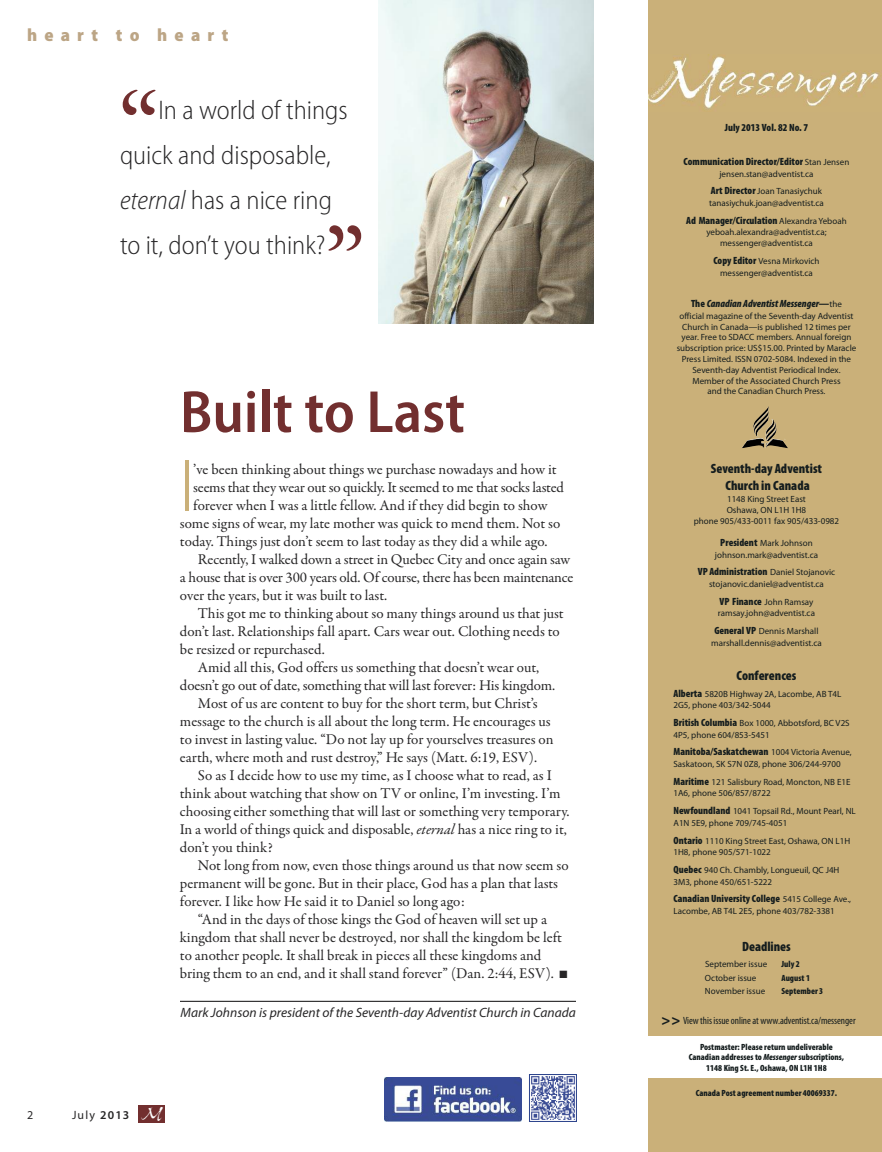
<style>
.page{position:relative;width:882px;height:1152px;background:#fff}
.page>*{position:absolute;margin:0;border:0;box-sizing:border-box;transform-origin:0 0}
.t1{font:135px "Garamond Premr Pro Smbd Disp";color:#722f2f}
.t2{font:300 semi-condensed 74.4px "Myriad Pro";color:#cab079;scale:.91 1}
.t3{font:600 semi-condensed 60px "Myriad Pro";color:#722f2f}
.t4{font:300 semi-condensed 27px/45px "Myriad Pro";color:#272627}
.t5{font:900 semi-condensed 18px "Myriad Pro";letter-spacing:.4em;color:#bca585}
.t6{font:15px "Garamond Premr Pro";letter-spacing:-.005em;color:#272627}
.t7{font:italic 13.5px "Myriad Pro";color:#272627}
.t8{font:900 condensed 13.5px/16.2px "Myriad Pro";color:#151d1e;text-align:center}
.t9{font:12px "Myriad Pro";color:#272627}
.t10{font:900 condensed 10.5px "Myriad Pro";color:#151d1e}
.t11{font:condensed 10.5px "Myriad Pro";letter-spacing:-.005em;color:#151d1e}
.t12{font:italic 900 condensed 10.5px "Myriad Pro";color:#151d1e}
.t13{font:9px/10.8px "Myriad Pro";color:#151d1e;text-align:center}
.t14{font:900 condensed 9px/10.8px "Myriad Pro";color:#151d1e;text-align:center}
.s1{font-style:italic}
.s2{font-weight:600}
.s3{font-family:"Arid ITC";font-size:21px;color:#fff}
.s4{font-weight:400;font-stretch:normal;font-size:9px}
.s5{font-weight:900;font-stretch:condensed;font-size:10.5px}
.s6{font-style:normal}
.s7{font-weight:400;font-style:normal;font-stretch:normal;font-size:9px}
.s8{font-weight:900;font-size:15px}
</style>
<div class="page">
<div style="left:138px;top:1106px;width:27px;height:18px;background:#722f2f"></div>
<div style="left:648px;top:0;width:234px;height:1152px;background:#cab079"></div>
<div style="left:648px;top:1036px;width:234px;height:42px;background:#fff"></div>
<hr style="left:180px;top:1001px;width:396px;height:1px;background:#272627">
<img style="left:648px;top:54px;width:234px;height:55px">
<img style="left:742px;top:406px;width:46px;height:42px">
<img style="left:378px;top:0;width:216px;height:324px">
<div style="left:384px;top:1077px;width:140px;height:45px;background:linear-gradient(to bottom,#fff,#fff)"></div>
<img style="left:384px;top:1077px;width:137px;height:45px">
<img style="left:531px;top:1076px;width:44px;height:44px">
<div style="left:529px;top:1074px;width:48px;height:48px;border:1px solid #2e458d"></div>
<p class="t5" style="left:27px;top:28px;width:203px">heart to heart</p>
<h1 class="t1" style="left:120px;top:87px;width:40px">“</h1>
<h3 class="t4" style="left:120px;top:90px;width:229px;text-indent:38px">In a world of things quick and disposable, <span class="s1">eternal</span> has a nice ring to it, don’t you think?</h3>
<h1 class="t1" style="left:326px;top:222px;width:40px">”</h1>
<h3 class="t3" style="left:180px;top:390px;width:287px">Built to Last</h3>
<h2 class="t2" style="left:180px;top:458px;width:16px">I</h2>
<p class="t6" style="left:193px;top:464px;width:365px">’ve been thinking about things we purchase nowadays and how it</p>
<p class="t6" style="left:193px;top:482px;width:372px">seems that they wear out so quickly. It seemed to me that socks lasted</p>
<p class="t6" style="left:193px;top:500px;width:356px">forever when I was a little fellow. And if they did begin to show</p>
<p class="t6" style="left:180px;top:518px;width:382px">some signs of wear, my late mother was quick to mend them. Not so</p>
<p class="t6" style="left:180px;top:536px;width:369px">today. Things just don’t seem to last today as they did a while ago.</p>
<p class="t6" style="left:198px;top:554px;width:374px">Recently, I walked down a street in Quebec City and once again saw</p>
<p class="t6" style="left:180px;top:572px;width:395px">a house that is over 300 years old. Of course, there has been maintenance</p>
<p class="t6" style="left:180px;top:590px;width:209px">over the years, but it was built to last.</p>
<p class="t6" style="left:198px;top:608px;width:367px">This got me to thinking about so many things around us that just</p>
<p class="t6" style="left:180px;top:626px;width:381px">don’t last. Relationships fall apart. Cars wear out. Clothing needs to</p>
<p class="t6" style="left:180px;top:644px;width:146px">be resized or repurchased.</p>
<p class="t6" style="left:198px;top:662px;width:343px">Amid all this, God offers us something that doesn’t wear out,</p>
<p class="t6" style="left:180px;top:680px;width:377px">doesn’t go out of date, something that will last forever: His kingdom.</p>
<p class="t6" style="left:198px;top:698px;width:341px">Most of us are content to buy for the short term, but Christ’s</p>
<p class="t6" style="left:180px;top:716px;width:372px">message to the church is all about the long term. He encourages us</p>
<p class="t6" style="left:180px;top:734px;width:375px">to invest in lasting value. “Do not lay up for yourselves treasures on</p>
<p class="t6" style="left:180px;top:752px;width:359px">earth, where moth and rust destroy,” He says (Matt. 6:19, ESV).</p>
<p class="t6" style="left:198px;top:770px;width:355px">So as I decide how to use my time, as I choose what to read, as I</p>
<p class="t6" style="left:180px;top:788px;width:382px">think about watching that show on TV or online, I’m investing. I’m</p>
<p class="t6" style="left:180px;top:806px;width:391px">choosing either something that will last or something very temporary.</p>
<p class="t6" style="left:180px;top:824px;width:388px">In a world of things quick and disposable, <span class="s1">eternal</span> has a nice ring to it,</p>
<p class="t6" style="left:180px;top:842px;width:94px">don’t you think?</p>
<p class="t6" style="left:198px;top:860px;width:372px">Not long from now, even those things around us that now seem so</p>
<p class="t6" style="left:180px;top:878px;width:380px">permanent will be gone. But in their place, God has a plan that lasts</p>
<p class="t6" style="left:180px;top:896px;width:286px">forever. I like how He said it to Daniel so long ago:</p>
<p class="t6" style="left:198px;top:914px;width:350px">“And in the days of those kings the God of heaven will set up a</p>
<p class="t6" style="left:180px;top:932px;width:384px">kingdom that shall never be destroyed, nor shall the kingdom be left</p>
<p class="t6" style="left:180px;top:950px;width:363px">to another people. It shall break in pieces all these kingdoms and</p>
<p class="t6" style="left:180px;top:968px;width:389px">bring them to an end, and it shall stand forever” (Dan. 2:44, ESV). ■</p>
<p class="t7" style="left:181px;top:1007px;width:397px">Mark Johnson is president of the Seventh-day Adventist Church in Canada</p>
<p class="t9" style="left:27px;top:1111px;width:8px">2</p>
<p class="t9" style="left:72px;top:1111px;width:92px">July <span class="s2">2013</span> <span class="s3">M</span></p>
<p class="t10" style="left:725px;top:124px;width:85px">July 2013 Vol. 82 No. 7</p>
<p class="t10" style="left:684px;top:158px;width:167px">Communication Director/Editor <span class="s4">Stan Jensen</span></p>
<p class="t13" style="left:711px;top:165px;width:113px;line-height:18px">jensen.stan@adventist.ca<br><span class="s5">Art Director</span> Joan Tanasiychuk</p>
<p class="t13" style="left:709px;top:198px;width:116px">tanasiychuk.joan@adventist.ca</p>
<p class="t10" style="left:686px;top:217px;width:162px">Ad Manager/Circulation <span class="s4">Alexandra Yeboah</span></p>
<p class="t13" style="left:706px;top:228px;width:122px">yeboah.alexandra@adventist.ca; messenger@adventist.ca</p>
<p class="t13" style="left:713px;top:256px;width:108px;line-height:11.6px"><span class="s5">Copy Editor</span> Vesna Mirkovich messenger@adventist.ca</p>
<p class="t12" style="left:691px;top:300px;width:152px"><span class="s6">The</span> Canadian AdventistMessenger<span class="s6">—</span><span class="s7">the</span></p>
<p class="t13" style="left:677px;top:311px;width:181px">official magazine of the Seventh-day Adventist Church in Canada—is published 12 times per year. Free to SDACC members. Annual foreign subscription price: US$15.00. Printed by Maracle Press Limited. ISSN 0702-5084. Indexed in the Seventh-day Adventist Periodical Index.<br>Member of the Associated Church Press<br>and the Canadian Church Press.</p>
<p class="t8" style="left:711px;top:462px;width:113px">Seventh-day Adventist<br>Church in Canada</p>
<p class="t13" style="left:694px;top:495px;width:147px">1148 King Street East<br>Oshawa, ON L1H 1H8<br>phone 905/433-0011 fax 905/433-0982</p>
<p class="t13" style="left:715px;top:538px;width:105px;line-height:11.4px"><span class="s5">President</span> Mark Johnson johnson.mark@adventist.ca</p>
<p class="t10" style="left:698px;top:568px;width:139px">VP Administration <span class="s4">Daniel Stojanovic</span></p>
<p class="t13" style="left:709px;top:576px;width:116px;line-height:17.9px">stojanovic.daniel@adventist.ca<br><span class="s5">VP Finance</span> John Ramsay</p>
<p class="t13" style="left:714px;top:605px;width:106px;line-height:17.9px">ramsay.john@adventist.ca<br><span class="s5">General VP</span> Dennis Marshall</p>
<p class="t13" style="left:711px;top:638px;width:112px">marshall.dennis@adventist.ca</p>
<p class="t8" style="left:737px;top:668px;width:61px">Conferences</p>
<p class="t13" style="left:673px;top:689px;width:169px;line-height:11.4px;text-align:left"><span class="s5">Alberta</span> 5820B Highway 2A, Lacombe, AB T4L<br>2G5, phone 403/342-5044</p>
<p class="t13" style="left:674px;top:718px;width:178px;line-height:11.4px;text-align:left"><span class="s5">British Columbia</span> Box 1000, Abbotsford, BC V2S<br>4P5, phone 604/853-5451</p>
<p class="t10" style="left:674px;top:748px;width:180px">Manitoba/Saskatchewan <span class="s4">1004 Victoria Avenue,</span></p>
<p class="t13" style="left:674px;top:756px;width:178px;line-height:17.9px;text-align:left">Saskatoon, SK S7N 0Z8, phone 306/244-9700<br><span class="s5">Maritime</span> 121 Salisbury Road, Moncton, NB E1E</p>
<p class="t13" style="left:674px;top:785px;width:184px;line-height:18px;text-align:left">1A6, phone 506/857/8722<br><span class="s5">Newfoundland</span> 1041 Topsail Rd., Mount Pearl, NL</p>
<p class="t13" style="left:674px;top:814px;width:178px;line-height:18px;text-align:left">A1N 5E9, phone 709/745-4051<br><span class="s5">Ontario</span> 1110 King Street East, Oshawa, ON L1H</p>
<p class="t13" style="left:673px;top:844px;width:167px;line-height:18px;text-align:left">1H8, phone 905/571-1022<br><span class="s5">Quebec</span> 940 Ch. Chambly, Longueuil, QC J4H</p>
<p class="t13" style="left:674px;top:877px;width:100px">3M3, phone 450/651-5222</p>
<p class="t10" style="left:674px;top:895px;width:179px">Canadian University College <span class="s4">5415 College Ave.,</span></p>
<p class="t13" style="left:674px;top:906px;width:163px">Lacombe, AB T4L 2E5, phone 403/782-3381</p>
<p class="t8" style="left:742px;top:939px;width:50px">Deadlines</p>
<p class="t13" style="left:705px;top:959px;width:64px">September issue</p>
<p class="t14" style="left:781px;top:959px;width:20px">July 2</p>
<p class="t13" style="left:705px;top:973px;width:53px">October issue</p>
<p class="t14" style="left:781px;top:973px;width:30px">August 1</p>
<p class="t13" style="left:705px;top:987px;width:62px">November issue</p>
<p class="t14" style="left:781px;top:987px;width:43px">September 3</p>
<p class="t11" style="left:662px;top:1017px;width:196px"><span class="s8">&gt;&gt;</span> View this issueonlineat www.adventist.ca/messenger</p>
<p class="t14" style="left:689px;top:1042px;width:157px">Postmaster: Please return undeliverable<br>Canadian addresses to <span class="s1">Messenger</span> subscriptions,<br>1148 King St. E., Oshawa, ON L1H 1H8</p>
<p class="t14" style="left:696px;top:1088px;width:143px">Canada Post agreement number 40069337.</p>
</div>
